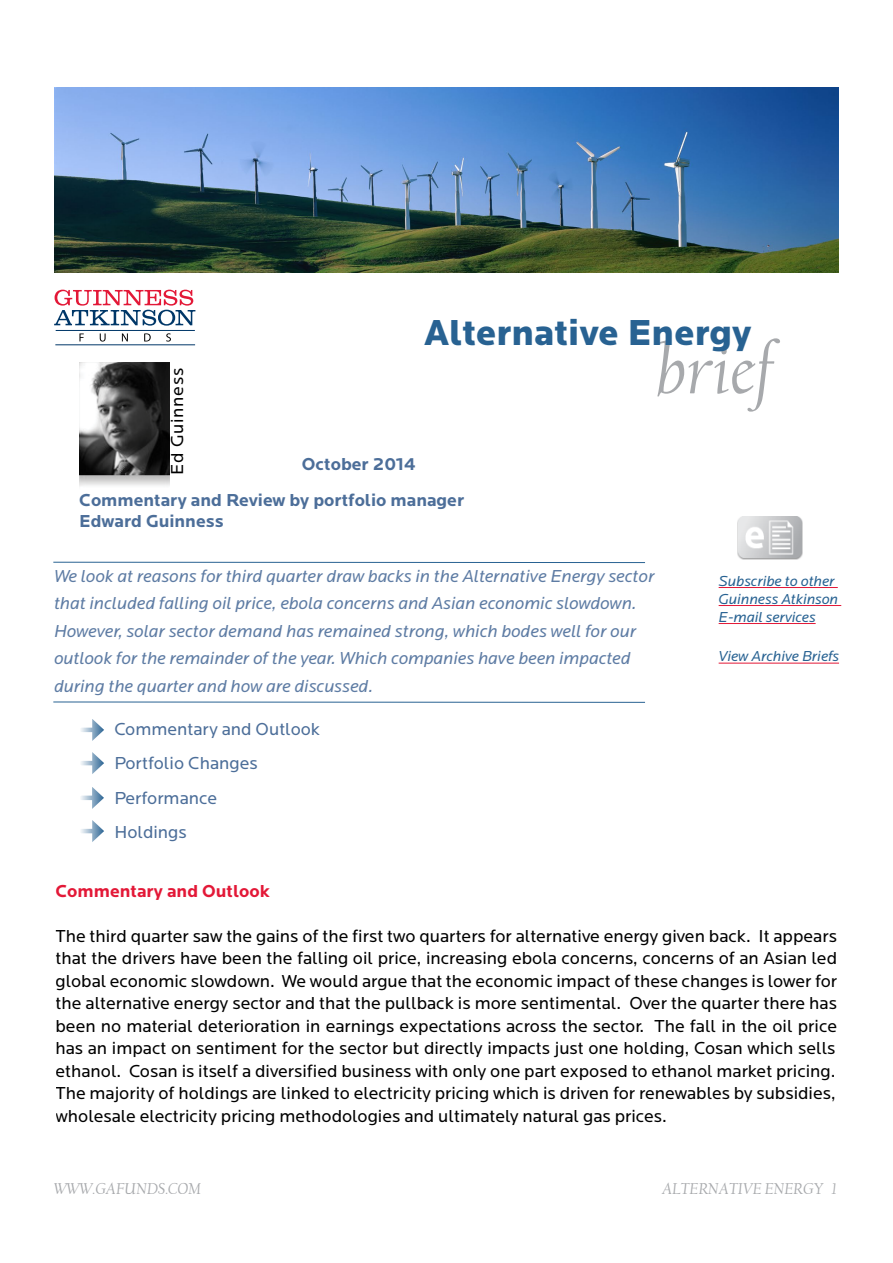
<style>
.page{position:relative;width:893px;height:1263px;background:#fff}
.page>*{position:absolute;margin:0;border:0;box-sizing:border-box;transform-origin:0 0}
.t1{font:italic 72px "Californian FB";color:#a7a9ac}
.t2{font:900 37.5px "Locator";color:#286292}
.t3{font:18px/22.5px "Locator";color:#000;text-align:justify}
.t4{font:italic 18px/27.6px "Locator";color:#5e7ca4}
.t5{font:700 18px/21.6px "Locator";color:#4c6e99}
.t6{font:18px/34.5px "Locator";color:#4c6e99}
.t7{font:700 18px "Locator";color:#e31837}
.t8{font:18px "Locator";letter-spacing:.04em;color:#000}
.t9{font:italic 16.5px "Californian FB";color:#a7a9ac}
.t10{font:italic 15px/18px "Locator";color:#286292}
</style>
<div class="page">
<img style="left:54px;top:88px;width:785px;height:184px">
<svg style="left:54px;top:290px;width:141px;height:36px"></svg>
<svg style="left:79px;top:333px;width:5px;height:8px"></svg>
<svg style="left:100px;top:333px;width:6px;height:9px"></svg>
<svg style="left:122px;top:333px;width:6px;height:8px"></svg>
<svg style="left:144px;top:333px;width:7px;height:8px"></svg>
<svg style="left:166px;top:333px;width:5px;height:9px"></svg>
<hr style="left:56px;top:330px;width:139px;height:1px;background:#003768">
<hr style="left:55px;top:345px;width:140px;height:1px;background:#003768">
<img style="left:737px;top:517px;width:65px;height:42px">
<hr style="left:719px;top:587px;width:119px;height:1px;background:#e31837">
<hr style="left:719px;top:605px;width:122px;height:1px;background:#e31837">
<hr style="left:719px;top:623px;width:97px;height:1px;background:#e31837">
<hr style="left:719px;top:663px;width:120px;height:1px;background:#e31837">
<img style="left:79px;top:362px;width:91px;height:124px">
<svg style="left:82px;top:728px;width:10px;height:4px"></svg>
<svg style="left:92px;top:719px;width:12px;height:22px"></svg>
<svg style="left:82px;top:761px;width:10px;height:4px"></svg>
<svg style="left:92px;top:753px;width:12px;height:21px"></svg>
<hr style="left:54px;top:562px;width:590px;height:1px;background:#286292">
<hr style="left:54px;top:702px;width:590px;height:1px;background:#286292">
<svg style="left:82px;top:829px;width:10px;height:4px"></svg>
<svg style="left:92px;top:821px;width:12px;height:21px"></svg>
<svg style="left:81px;top:796px;width:11px;height:4px"></svg>
<svg style="left:92px;top:787px;width:12px;height:22px"></svg>
<h2 class="t2" style="left:424px;top:310px;width:329px">Alternative Energy</h2>
<h1 class="t1" style="left:656px;top:330px;width:118px">brief</h1>
<p class="t8" style="left:167px;top:475px;width:108px;rotate:-90deg">Ed Guinness</p>
<p class="t5" style="left:79px;top:489px;width:386px">Commentary and Review by portfolio manager<br>Edward Guinness</p>
<p class="t5" style="left:302px;top:454px;width:116px">October 2014</p>
<p class="t4" style="left:54px;top:562px;width:602px">We look at reasons for third quarter draw backs in the Alternative Energy sector that included falling oil price, ebola concerns and Asian economic slowdown.<br>However, solar sector demand has remained strong, which bodes well for our outlook for the remainder of the year. Which companies have been impacted during the quarter and how are discussed.</p>
<p class="t6" style="left:114px;top:712px;width:207px">Commentary and Outlook<br>Portfolio Changes<br>Performance<br>Holdings</p>
<p class="t10" style="left:719px;top:572px;width:121px">Subscribe to other<br>Guinness Atkinson<br>E-mail services</p>
<p class="t10" style="left:719px;top:648px;width:122px">View Archive Briefs</p>
<p class="t7" style="left:56px;top:880px;width:216px">Commentary and Outlook</p>
<p class="t3" style="left:56px;top:925px;width:783px">The third quarter saw the gains of the first two quarters for alternative energy given back. It appears that the drivers have been the falling oil price, increasing ebola concerns, concerns of an Asian led global economic slowdown. We would argue that the economic impact of these changes is lower for the alternative energy sector and that the pullback is more sentimental. Over the quarter there has been no material deterioration in earnings expectations across the sector. The fall in the oil price has an impact on sentiment for the sector but directly impacts just one holding, Cosan which sells ethanol. Cosan is itself a diversified business with only one part exposed to ethanol market pricing.<br>The majority of holdings are linked to electricity pricing which is driven for renewables by subsidies, wholesale electricity pricing methodologies and ultimately natural gas prices.</p>
<p class="t9" style="left:54px;top:1179px;width:148px">WWW.GAFUNDS.COM</p>
<p class="t9" style="left:662px;top:1179px;width:176px">ALTERNATIVE ENERGY 1</p>
</div>
